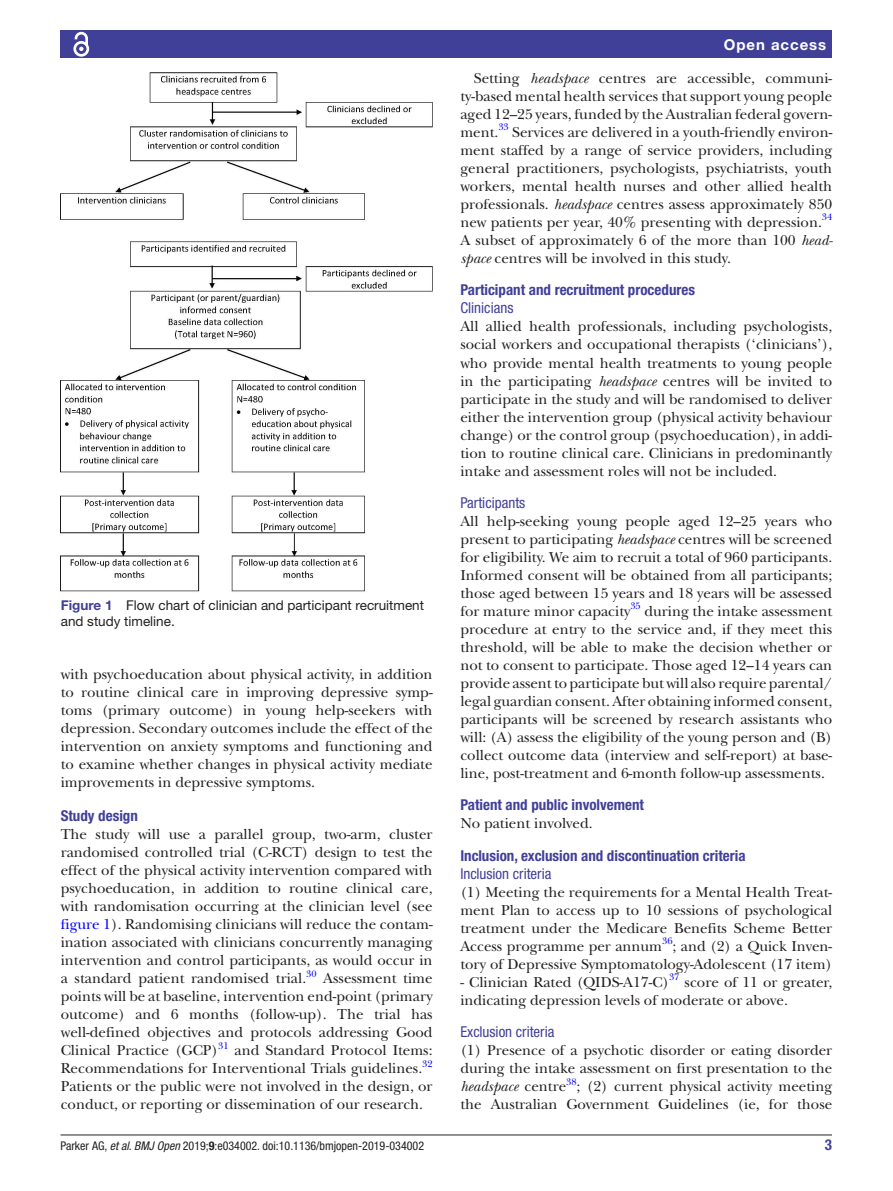
<style>
.page{position:relative;width:893px;height:1191px;background:#fff}
.page>*{position:absolute;margin:0;border:0;box-sizing:border-box;transform-origin:0 0}
.t1{font:15px/18px "New Baskerville";color:#231f20;text-align:justify}
.t2{font:700 condensed 15px "Helvetica Neue LT Std";color:#414099}
.t3{font:condensed 15px "Helvetica Neue LT Std";color:#414099}
.t4{font:700 15px "Helvetica Neue LT Std";letter-spacing:.065em;color:#fff}
.t5{font:13.5px/16.2px "Helvetica Neue LT Std";color:#231f20}
.t6{font:condensed 12px "Helvetica Neue LT Std";color:#231f20}
.t7{font:9.9px "New Baskerville";color:#00f}
.s1{font-weight:700;color:#414099}
.s2{color:#00f}
.s3{font-style:italic}
.s4{font-weight:700}
</style>
<div class="page">
<hr style="left:61px;top:1134px;width:771px;height:1px;background:#231f20">
<div style="left:61px;top:31px;width:771px;height:27px;background:#414099"></div>
<svg style="left:73px;top:31px;width:17px;height:26px"></svg>
<img style="left:61px;top:73px;width:372px;height:519px">
<p class="t5" style="left:61px;top:596px;width:365px"><span class="s1">Figure 1</span> Flow chart of clinician and participant recruitment and study timeline.</p>
<p class="t1" style="left:61px;top:665px;width:373px">with psychoeducation about physical activity, in addition to routine clinical care in improving depressive symp&shy;toms (primary outcome) in young help-seekers with depression. Secondary outcomes include the effect of the intervention on anxiety symptoms and functioning and to examine whether changes in physical activity mediate improvements in depressive symptoms.</p>
<p class="t2" style="left:61px;top:806px;width:79px">Study design</p>
<p class="t1" style="left:61px;top:825px;width:373px">The study will use a parallel group, two-arm, cluster randomised controlled trial (C-RCT) design to test the effect of the physical activity intervention compared with psychoeducation, in addition to routine clinical care, with randomisation occurring at the clinician level (see <span class="s2">figure 1</span>). Randomising clinicians will reduce the contam&shy;ination associated with clinicians concurrently managing intervention and control participants, as would occur in a standard patient randomised trial.</p>
<p class="t7" style="left:306px;top:967px;width:12px">30</p>
<p class="t1" style="left:61px;top:969px;width:373px;text-indent:263px">Assessment time points will be at baseline, intervention end-point (primary outcome) and 6 months (follow-up). The trial has well-defined objectives and protocols addressing Good Clinical Practice (GCP)</p>
<p class="t7" style="left:218px;top:1039px;width:12px">31</p>
<p class="t1" style="left:61px;top:1041px;width:373px;text-indent:174px">and Standard Protocol Items:<br>Recommendations for Interventional Trials guidelines.</p>
<p class="t7" style="left:422px;top:1057px;width:12px">32</p>
<p class="t1" style="left:61px;top:1077px;width:373px">Patients or the public were not involved in the design, or conduct, or reporting or dissemination of our research.</p>
<p class="t4" style="left:724px;top:35px;width:104px">Open access</p>
<p class="t1" style="left:460px;top:69px;width:373px;text-indent:14px">Setting <span class="s3">headspace</span> centres are accessible, communi&shy;ty-based mental health services that support young people aged 12–25 years, funded by the Australian federal govern&shy;ment.<sup>33</sup> Services are delivered in a youth-friendly environ&shy;ment staffed by a range of service providers, including general practitioners, psychologists, psychiatrists, youth workers, mental health nurses and other allied health professionals. <span class="s3">headspace</span> centres assess approximately 850 new patients per year, 40% presenting with depression.</p>
<p class="t7" style="left:822px;top:211px;width:12px">34</p>
<p class="t1" style="left:460px;top:231px;width:374px">A subset of approximately 6 of the more than 100 <span class="s3">head&shy;space</span> centres will be involved in this study.</p>
<p class="t2" style="left:460px;top:281px;width:236px">Participant and recruitment procedures</p>
<p class="t3" style="left:460px;top:299px;width:55px">Clinicians</p>
<p class="t1" style="left:460px;top:318px;width:373px">All allied health professionals, including psychologists, social workers and occupational therapists (‘clinicians’), who provide mental health treatments to young people in the participating <span class="s3">headspace</span> centres will be invited to participate in the study and will be randomised to deliver either the intervention group (physical activity behaviour change) or the control group (psychoeducation), in addi&shy;tion to routine clinical care. Clinicians in predominantly intake and assessment roles will not be included.</p>
<p class="t3" style="left:460px;top:494px;width:66px">Participants</p>
<p class="t1" style="left:460px;top:512px;width:373px">All help-seeking young people aged 12–25 years who present to participating <span class="s3">headspace</span> centres will be screened for eligibility. We aim to recruit a total of 960 participants.<br>Informed consent will be obtained from all participants; those aged between 15 years and 18 years will be assessed for mature minor capacity</p>
<p class="t7" style="left:630px;top:600px;width:12px">35</p>
<p class="t1" style="left:460px;top:602px;width:373px;text-indent:184px">during the intake assessment procedure at entry to the service and, if they meet this threshold, will be able to make the decision whether or not to consent to participate. Those aged 12–14 years can provide assent to participate but will also require parental/ legal guardian consent. After obtaining informed consent, participants will be screened by research assistants who will: (A) assess the eligibility of the young person and (B) collect outcome data (interview and self-report) at base&shy;line, post-treatment and 6-month follow-up assessments.</p>
<p class="t2" style="left:460px;top:796px;width:185px">Patient and public involvement</p>
<p class="t1" style="left:460px;top:814px;width:134px">No patient involved.</p>
<p class="t2" style="left:460px;top:846px;width:287px">Inclusion, exclusion and discontinuation criteria</p>
<p class="t3" style="left:460px;top:865px;width:93px">Inclusion criteria</p>
<p class="t1" style="left:460px;top:883px;width:373px">(1) Meeting the requirements for a Mental Health Treat&shy;ment Plan to access up to 10 sessions of psychological treatment under the Medicare Benefits Scheme Better Access programme per annum</p>
<p class="t7" style="left:662px;top:935px;width:12px">36</p>
<p class="t1" style="left:460px;top:937px;width:373px;text-align:right">; and (2) a Quick Inven-<br>tory of Depressive Symptomatology-Adolescent (17 item)</p>
<p class="t1" style="left:460px;top:973px;width:210px">- Clinician Rated (QIDS-A17-C)</p>
<p class="t7" style="left:669px;top:971px;width:12px">37</p>
<p class="t1" style="left:460px;top:973px;width:373px;text-indent:224px">score of 11 or greater, indicating depression levels of moderate or above.</p>
<p class="t3" style="left:460px;top:1023px;width:96px">Exclusion criteria</p>
<p class="t1" style="left:460px;top:1041px;width:373px">(1) Presence of a psychotic disorder or eating disorder during the intake assessment on first presentation to the <span class="s3">headspace</span> centre<sup>38</sup>; (2) current physical activity meeting the Australian Government Guidelines (ie, for those</p>
<p class="t6" style="left:61px;top:1138px;width:365px">Parker AG, <span class="s3">et al</span>. <span class="s3">BMJ Open</span> 2019;<span class="s4">9</span>:e034002. doi:10.1136/bmjopen-2019-034002</p>
<p class="t2" style="left:825px;top:1135px;width:9px">3</p>
</div>
